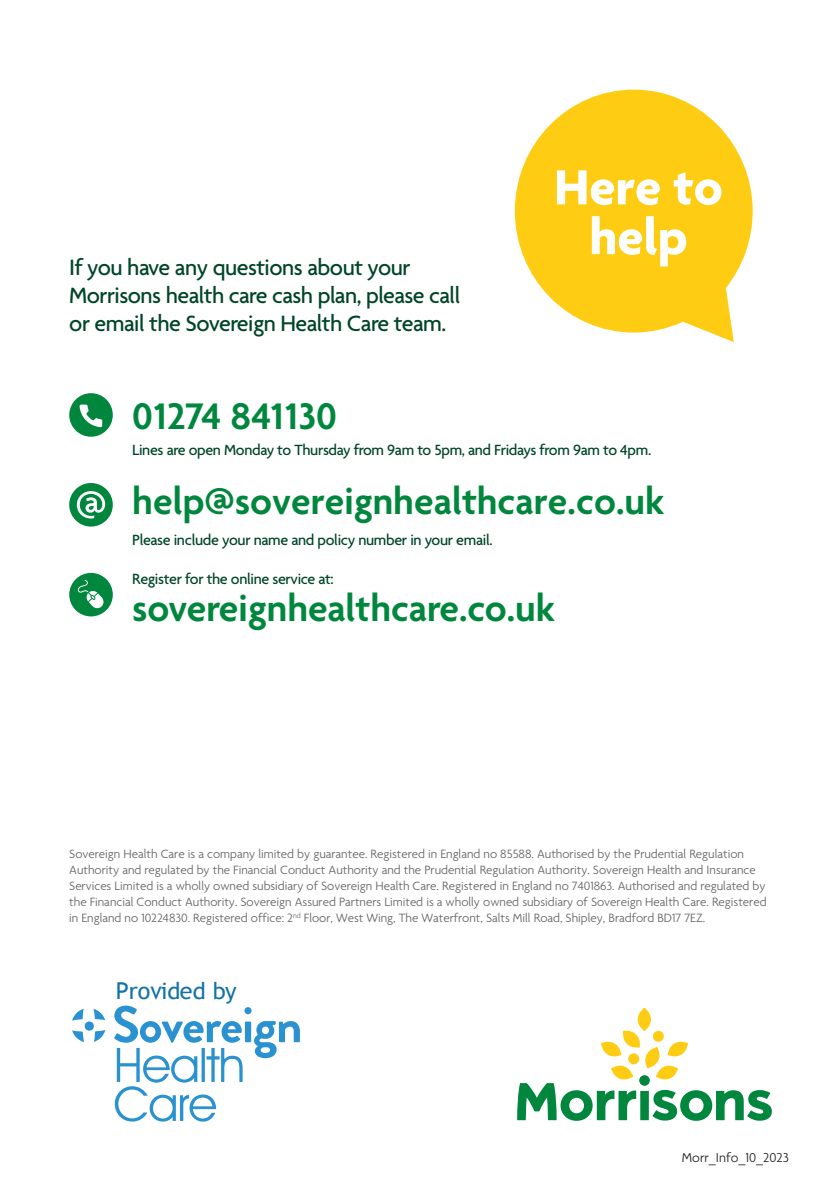
<style>
.page{position:relative;width:840px;height:1191px;background:#fff}
.page>*{position:absolute;margin:0;border:0;box-sizing:border-box;transform-origin:0 0}
.t1{font:700 53.4px/49.8px "Morrisons Agenda";color:#fff;text-align:center}
.t2{font:600 40px "Morrisons Agenda";color:#00873d}
.t3{font:500 24px/28px "Morrisons Agenda";letter-spacing:-.02em;color:#004529}
.t4{font:23.4px "Trebuchet MS";color:#1372a5}
.t5{font:500 16px "Morrisons Agenda";letter-spacing:-.02em;color:#004529}
.t6{font:300 14px "Morrisons Agenda";color:#231f20}
.t7{font:300 13px/16px "Morrisons Agenda";color:#636366}
</style>
<div class="page">
<svg style="left:514px;top:90px;width:238px;height:252px;fill:#fecd13"></svg>
<svg style="left:517px;top:1007px;width:254px;height:113px"></svg>
<div style="left:69px;top:393px;width:44px;height:44px;background:#00873d;border-radius:50%"></div>
<svg style="left:79px;top:404px;width:23px;height:23px"></svg>
<svg style="left:114px;top:1005px;width:186px;height:116px"></svg>
<svg style="left:72px;top:1009px;width:33px;height:33px"></svg>
<svg style="left:69px;top:483px;width:44px;height:43px"></svg>
<div style="left:69px;top:573px;width:44px;height:43px;background:#00873d;border-radius:50%"></div>
<svg style="left:78px;top:579px;width:26px;height:30px"></svg>
<h3 class="t3" style="left:69px;top:253px;width:392px">If you have any questions about your<br>Morrisons health care cash plan, please call or email the Sovereign Health Care team.</h3>
<h2 class="t2" style="left:132px;top:391px;width:206px">01274 841130</h2>
<h1 class="t1" style="left:553px;top:161px;width:170px">Here to help</h1>
<p class="t5" style="left:132px;top:440px;width:520px">Lines are open Monday to Thursday from 9am to 5pm, and Fridays from 9am to 4pm.</p>
<h2 class="t2" style="left:132px;top:476px;width:533px">help@sovereignhealthcare.co.uk</h2>
<p class="t5" style="left:132px;top:530px;width:361px">Please include your name and policy number in your email.</p>
<p class="t5" style="left:132px;top:569px;width:203px">Register for the online service at:</p>
<h2 class="t2" style="left:132px;top:584px;width:424px">sovereignhealthcare.co.uk</h2>
<p class="t7" style="left:69px;top:845px;width:698px">Sovereign Health Care is a company limited by guarantee. Registered in England no 85588. Authorised by the Prudential Regulation Authority and regulated by the Financial Conduct Authority and the Prudential Regulation Authority. Sovereign Health and Insurance Services Limited is a wholly owned subsidiary of Sovereign Health Care. Registered in England no 7401863. Authorised and regulated by the Financial Conduct Authority. Sovereign Assured Partners Limited is a wholly owned subsidiary of Sovereign Health Care. Registered in England no 10224830. Registered office: 2<sup>nd</sup> Floor, West Wing, The Waterfront, Salts Mill Road, Shipley, Bradford BD17 7EZ.</p>
<h3 class="t4" style="left:116px;top:977px;width:122px">Provided by</h3>
<p class="t6" style="left:681px;top:1149px;width:108px">Morr_Info_10_2023</p>
</div>
